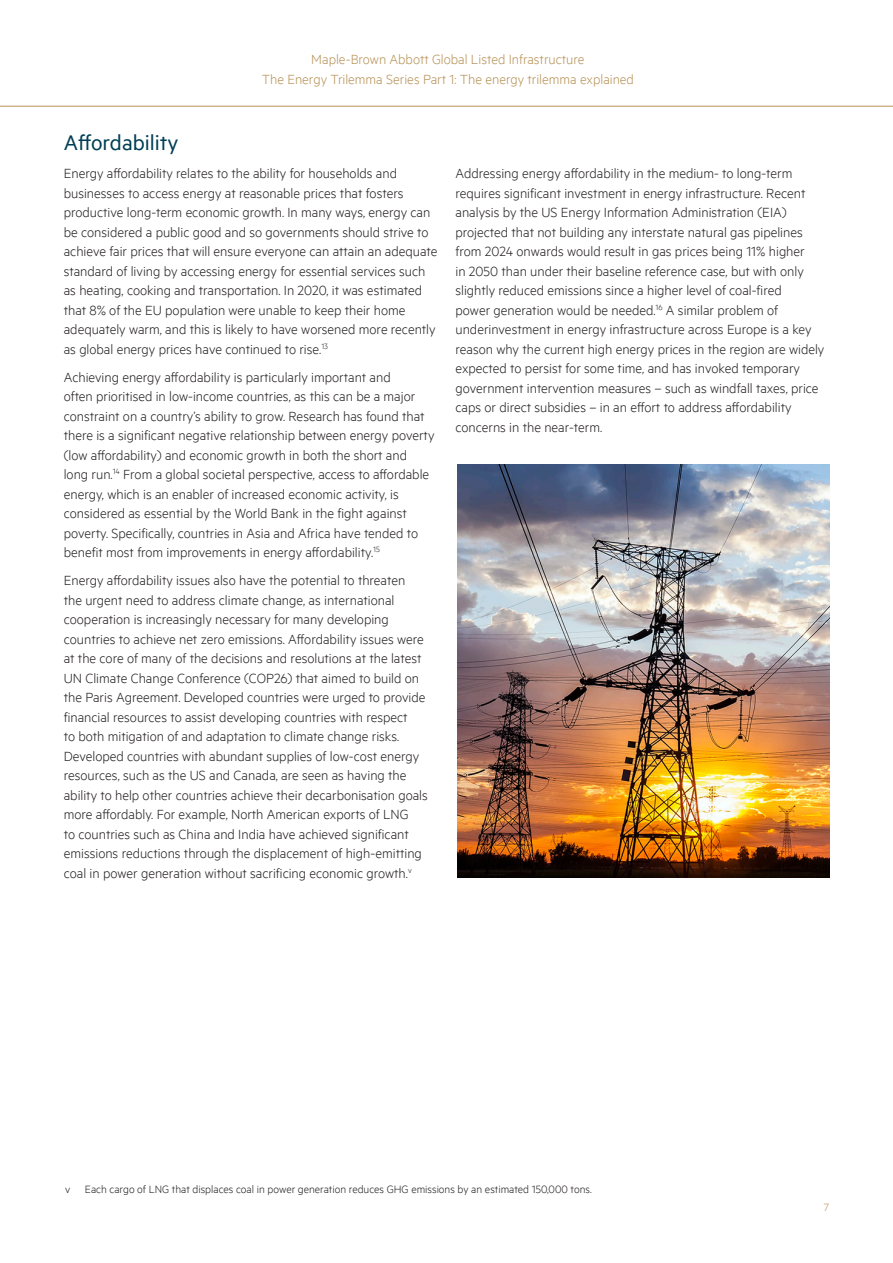
<style>
.page{position:relative;width:893px;height:1263px;background:#fff}
.page>*{position:absolute;margin:0;border:0;box-sizing:border-box;transform-origin:0 0}
.Subheading_1{font:24px "Metric";color:#003f55}
.Normal_text{font:300 15px/19.5px "Metric";color:#231f20}
.t1{font:300 15px/19.5px "Metric";color:#b79257;text-align:center}
.Source_Notes_Footer{font:300 12px "Metric";color:#231f20}
.t2{font:300 12px "Metric";color:#b79257}
</style>
<div class="page">
<hr style="left:0;top:106px;width:893px;height:1px;background:#b79257">
<img style="left:457px;top:465px;width:372px;height:412px">
<p class="t1" style="left:262px;top:49px;width:374px">Maple-Brown Abbott Global Listed Infrastructure<br>The Energy Trilemma Series Part 1: The energy trilemma explained</p>
<p class="Subheading_1" style="left:64px;top:129px;width:116px">Affordability</p>
<p class="Normal_text" style="left:64px;top:163px;width:375px">Energy affordability relates to the ability for households and businesses to access energy at reasonable prices that fosters productive long-term economic growth. In many ways, energy can be considered a public good and so governments should strive to achieve fair prices that will ensure everyone can attain an adequate standard of living by accessing energy for essential services such as heating, cooking and transportation. In 2020, it was estimated that 8% of the EU population were unable to keep their home adequately warm, and this is likely to have worsened more recently as global energy prices have continued to rise.<sup>13</sup></p>
<p class="Normal_text" style="left:64px;top:367px;width:372px">Achieving energy affordability is particularly important and<br>often prioritised in low-income countries, as this can be a major constraint on a country’s ability to grow. Research has found that there is a significant negative relationship between energy poverty (low affordability) and economic growth in both the short and long run.<sup>14</sup> From a global societal perspective, access to affordable energy, which is an enabler of increased economic activity, is considered as essential by the World Bank in the fight against poverty. Specifically, countries in Asia and Africa have tended to benefit most from improvements in energy affordability.<sup>15</sup></p>
<p class="Normal_text" style="left:64px;top:570px;width:366px">Energy affordability issues also have the potential to threaten<br>the urgent need to address climate change, as international cooperation is increasingly necessary for many developing countries to achieve net zero emissions. Affordability issues were at the core of many of the decisions and resolutions at the latest UN Climate Change Conference (COP26) that aimed to build on the Paris Agreement. Developed countries were urged to provide financial resources to assist developing countries with respect<br>to both mitigation of and adaptation to climate change risks.<br>Developed countries with abundant supplies of low-cost energy resources, such as the US and Canada, are seen as having the ability to help other countries achieve their decarbonisation goals more affordably. For example, North American exports of LNG<br>to countries such as China and India have achieved significant emissions reductions through the displacement of high-emitting coal in power generation without sacrificing economic growth.<sup>v</sup></p>
<p class="Normal_text" style="left:455px;top:163px;width:370px">Addressing energy affordability in the medium- to long-term requires significant investment in energy infrastructure. Recent analysis by the US Energy Information Administration (EIA) projected that not building any interstate natural gas pipelines from 2024 onwards would result in gas prices being 11% higher<br>in 2050 than under their baseline reference case, but with only slightly reduced emissions since a higher level of coal-fired<br>power generation would be needed.<sup>16</sup> A similar problem of underinvestment in energy infrastructure across Europe is a key reason why the current high energy prices in the region are widely expected to persist for some time, and has invoked temporary government intervention measures – such as windfall taxes, price caps or direct subsidies – in an effort to address affordability concerns in the near-term.</p>
<p class="Source_Notes_Footer" style="left:65px;top:1182px;width:528px">v Each cargo of LNG that displaces coal in power generation reduces GHG emissions by an estimated 150,000 tons.</p>
<p class="t2" style="left:824px;top:1200px;width:7px">7</p>
</div>
